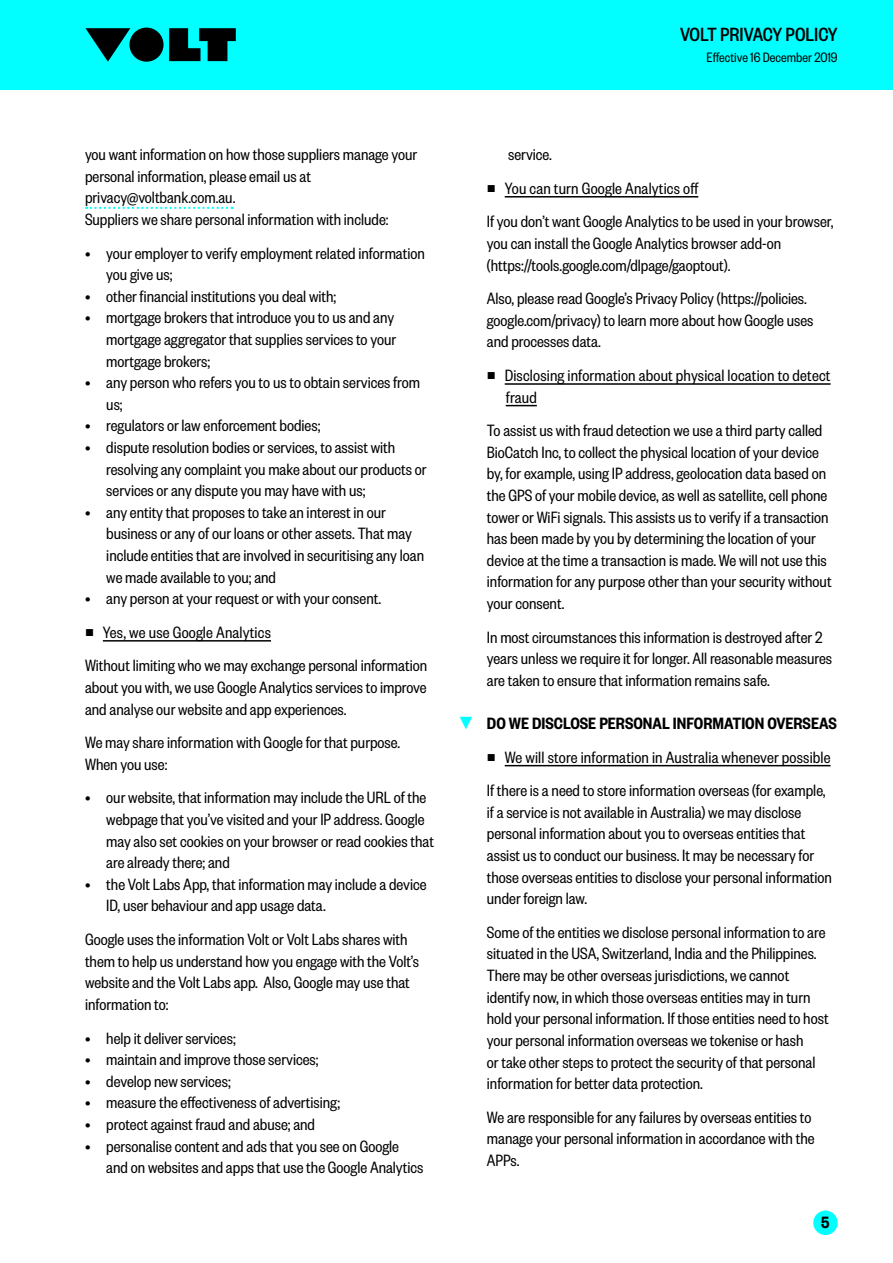
<style>
.page{position:relative;width:893px;height:1263px;background:#fff}
.page>*{position:absolute;margin:0;border:0;box-sizing:border-box;transform-origin:0 0}
.t1{font:500 21px "Founders Grotesk Cond";color:#000}
.t2{font:18px/21.6px "Founders Grotesk Cond";color:#000}
.t3{font:600 18px "Founders Grotesk Cond";color:#000}
.t4{font:15px "Founders Grotesk Cond";color:#000}
.s1{font-family:"Arial";font-size:15px}
.s2{font-family:"Arial";font-weight:700;color:#01ffff}
</style>
<div class="page">
<div style="left:0;top:0;width:893px;height:89px;background:#01ffff"></div>
<svg style="left:169px;top:28px;width:67px;height:33px"></svg>
<div style="left:129px;top:28px;width:35px;height:34px;background:#000;border-radius:50%"></div>
<svg style="left:85px;top:28px;width:45px;height:34px"></svg>
<div style="left:813px;top:1210px;width:25px;height:25px;background:#01ffff;border-radius:50%"></div>
<svg style="left:86px;top:207px;width:147px;height:2px"></svg>
<hr style="left:103px;top:640px;width:168px;height:2px;background:#000">
<hr style="left:505px;top:196px;width:193px;height:2px;background:#000">
<hr style="left:505px;top:383px;width:326px;height:2px;background:#000">
<hr style="left:506px;top:405px;width:31px;height:1px;background:#000">
<hr style="left:505px;top:765px;width:326px;height:1px;background:#000">
<p class="t1" style="left:680px;top:22px;width:159px">VOLT PRIVACY POLICY</p>
<p class="t4" style="left:707px;top:48px;width:133px">Effective 16 December 2019</p>
<p class="t2" style="left:85px;top:143px;width:334px">you want information on how those suppliers manage your personal information, please email us at privacy@voltbank.com.au.<br>Suppliers we share personal information with include:</p>
<p class="t2" style="left:106px;top:241px;width:320px;text-indent:-21px">• your employer to verify employment related information you give us;</p>
<p class="t2" style="left:85px;top:285px;width:253px">• other financial institutions you deal with;</p>
<p class="t2" style="left:106px;top:306px;width:291px;text-align:justify;text-indent:-21px">• mortgage brokers that introduce you to us and any mortgage aggregator that supplies services to your mortgage brokers;</p>
<p class="t2" style="left:106px;top:371px;width:315px;text-indent:-21px">• any person who refers you to us to obtain services from us;</p>
<p class="t2" style="left:85px;top:414px;width:237px">• regulators or law enforcement bodies;</p>
<p class="t2" style="left:106px;top:436px;width:322px;text-indent:-21px">• dispute resolution bodies or services, to assist with resolving any complaint you make about our products or services or any dispute you may have with us;</p>
<p class="t2" style="left:106px;top:501px;width:319px;text-indent:-21px">• any entity that proposes to take an interest in our business or any of our loans or other assets. That may include entities that are involved in securitising any loan we made available to you; and</p>
<p class="t2" style="left:85px;top:587px;width:298px">• any person at your request or with your consent.</p>
<p class="t2" style="left:85px;top:615px;width:344px;line-height:33.6px"><span class="s1">■</span> Yes, we use Google Analytics<br>Without limiting who we may exchange personal information</p>
<p class="t2" style="left:85px;top:676px;width:343px">about you with, we use Google Analytics services to improve and analyse our website and app experiences.</p>
<p class="t2" style="left:85px;top:731px;width:317px">We may share information with Google for that purpose.<br>When you use:</p>
<p class="t2" style="left:106px;top:786px;width:329px;text-indent:-21px">• our website, that information may include the URL of the webpage that you’ve visited and your IP address. Google may also set cookies on your browser or read cookies that are already there; and</p>
<p class="t2" style="left:106px;top:873px;width:322px;text-indent:-21px">• the Volt Labs App, that information may include a device<br>ID, user behaviour and app usage data.</p>
<p class="t2" style="left:85px;top:928px;width:335px">Google uses the information Volt or Volt Labs shares with them to help us understand how you engage with the Volt’s website and the Volt Labs app. Also, Google may use that information to:</p>
<p class="t2" style="left:85px;top:1026px;width:152px">• help it deliver services;</p>
<p class="t2" style="left:85px;top:1048px;width:235px">• maintain and improve those services;</p>
<p class="t2" style="left:85px;top:1069px;width:147px">• develop new services;</p>
<p class="t2" style="left:85px;top:1091px;width:257px">• measure the effectiveness of advertising;</p>
<p class="t2" style="left:85px;top:1113px;width:232px">• protect against fraud and abuse; and</p>
<p class="t2" style="left:106px;top:1134px;width:319px;text-indent:-21px">• personalise content and ads that you see on Google and on websites and apps that use the Google Analytics</p>
<p class="t2" style="left:508px;top:143px;width:45px">service.</p>
<p class="t2" style="left:487px;top:171px;width:348px;line-height:33.6px"><span class="s1">■</span> You can turn Google Analytics off<br>If you don’t want Google Analytics to be used in your browser,</p>
<p class="t2" style="left:487px;top:232px;width:296px">you can install the Google Analytics browser add-on (https://tools.google.com/dlpage/gaoptout).</p>
<p class="t2" style="left:487px;top:287px;width:328px">Also, please read Google’s Privacy Policy (https://policies. google.com/privacy) to learn more about how Google uses and processes data.</p>
<p class="t2" style="left:506px;top:364px;width:326px;text-indent:-19px"><span class="s1">■</span> Disclosing information about physical location to detect fraud</p>
<p class="t2" style="left:487px;top:419px;width:346px">To assist us with fraud detection we use a third party called BioCatch Inc, to collect the physical location of your device by, for example, using IP address, geolocation data based on the GPS of your mobile device, as well as satellite, cell phone tower or WiFi signals. This assists us to verify if a transaction has been made by you by determining the location of your device at the time a transaction is made. We will not use this information for any purpose other than your security without your consent.</p>
<p class="t2" style="left:487px;top:625px;width:347px">In most circumstances this information is destroyed after 2 years unless we require it for longer. All reasonable measures are taken to ensure that information remains safe.</p>
<p class="t3" style="left:457px;top:712px;width:381px"><span class="s2">▼</span> DO WE DISCLOSE PERSONAL INFORMATION OVERSEAS</p>
<p class="t2" style="left:487px;top:739px;width:345px;line-height:33.6px"><span class="s1">■</span> We will store information in Australia whenever possible<br>If there is a need to store information overseas (for example,</p>
<p class="t2" style="left:487px;top:801px;width:347px">if a service is not available in Australia) we may disclose personal information about you to overseas entities that assist us to conduct our business. It may be necessary for those overseas entities to disclose your personal information under foreign law.</p>
<p class="t2" style="left:487px;top:921px;width:343px">Some of the entities we disclose personal information to are situated in the USA, Switzerland, India and the Philippines.<br>There may be other overseas jurisdictions, we cannot identify now, in which those overseas entities may in turn hold your personal information. If those entities need to host your personal information overseas we tokenise or hash<br>or take other steps to protect the security of that personal information for better data protection.</p>
<p class="t2" style="left:487px;top:1105px;width:329px">We are responsible for any failures by overseas entities to manage your personal information in accordance with the<br>APPs.</p>
<p class="t3" style="left:821px;top:1212px;width:10px">5</p>
</div>
